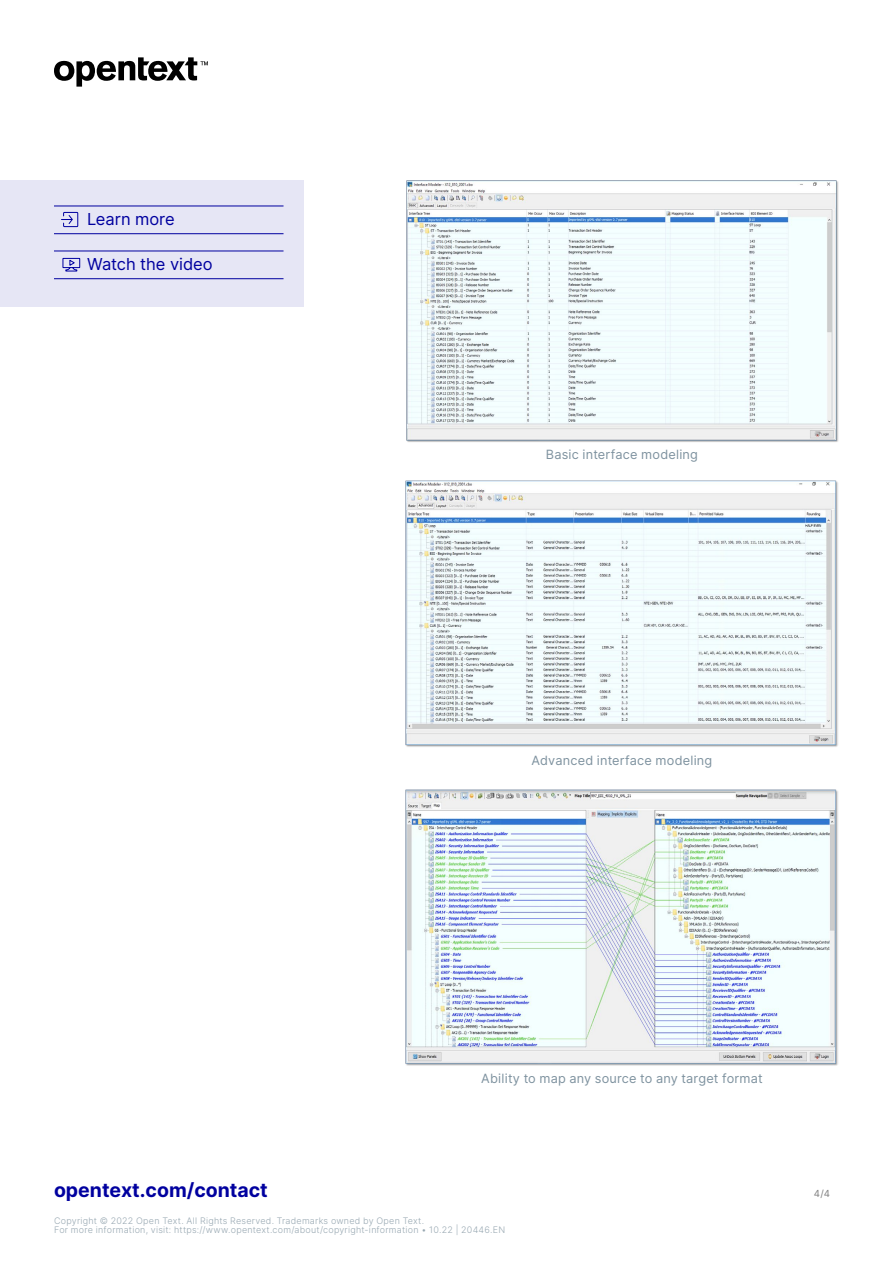
<style>
.page{position:relative;width:893px;height:1263px;background:#fff}
.page>*{position:absolute;margin:0;border:0;box-sizing:border-box;transform-origin:0 0}
.t1{font:700 19.5px "Inter";color:#00009f}
.Links_-_last_page{font:16.5px "Inter";letter-spacing:-.005em;color:#00009f}
.t2{font:12.75px "Inter";letter-spacing:.015em;color:#7e929f}
.t3{font:9.75px "Inter";color:#808080}
.t4{font:300 9px/9px "Inter";letter-spacing:.025em;color:#98a8b2}
</style>
<div class="page">
<svg style="left:54px;top:57px;width:154px;height:30px"></svg>
<img style="left:406px;top:180px;width:433px;height:262px">
<img style="left:405px;top:480px;width:433px;height:267px">
<img style="left:405px;top:789px;width:433px;height:277px">
<div style="left:0;top:180px;width:304px;height:126px;background:#e6e6f5"></div>
<hr style="left:54px;top:206px;width:230px;height:1px;background:#00009f">
<hr style="left:54px;top:233px;width:230px;height:1px;background:#00009f">
<hr style="left:54px;top:251px;width:230px;height:1px;background:#00009f">
<hr style="left:54px;top:278px;width:230px;height:1px;background:#00009f">
<svg style="left:61px;top:211px;width:18px;height:17px"></svg>
<svg style="left:62px;top:257px;width:19px;height:15px"></svg>
<p class="Links_-_last_page" style="left:87px;top:207px;width:89px">Learn more</p>
<p class="Links_-_last_page" style="left:87px;top:252px;width:127px">Watch the video</p>
<p class="t2" style="left:546px;top:445px;width:154px">Basic interface modeling</p>
<p class="t2" style="left:532px;top:751px;width:182px">Advanced interface modeling</p>
<p class="t1" style="left:54px;top:1176px;width:215px">opentext.com/contact</p>
<p class="t2" style="left:481px;top:1069px;width:283px">Ability to map any source to any target format</p>
<p class="t4" style="left:54px;top:1216px;width:453px">Copyright © 2022 Open Text. All Rights Reserved. Trademarks owned by Open Text.<br>For more information, visit: https://www.opentext.com/about/copyright-information • 10.22 | 20446.EN</p>
<p class="t3" style="left:814px;top:1186px;width:18px">4/4</p>
</div>
